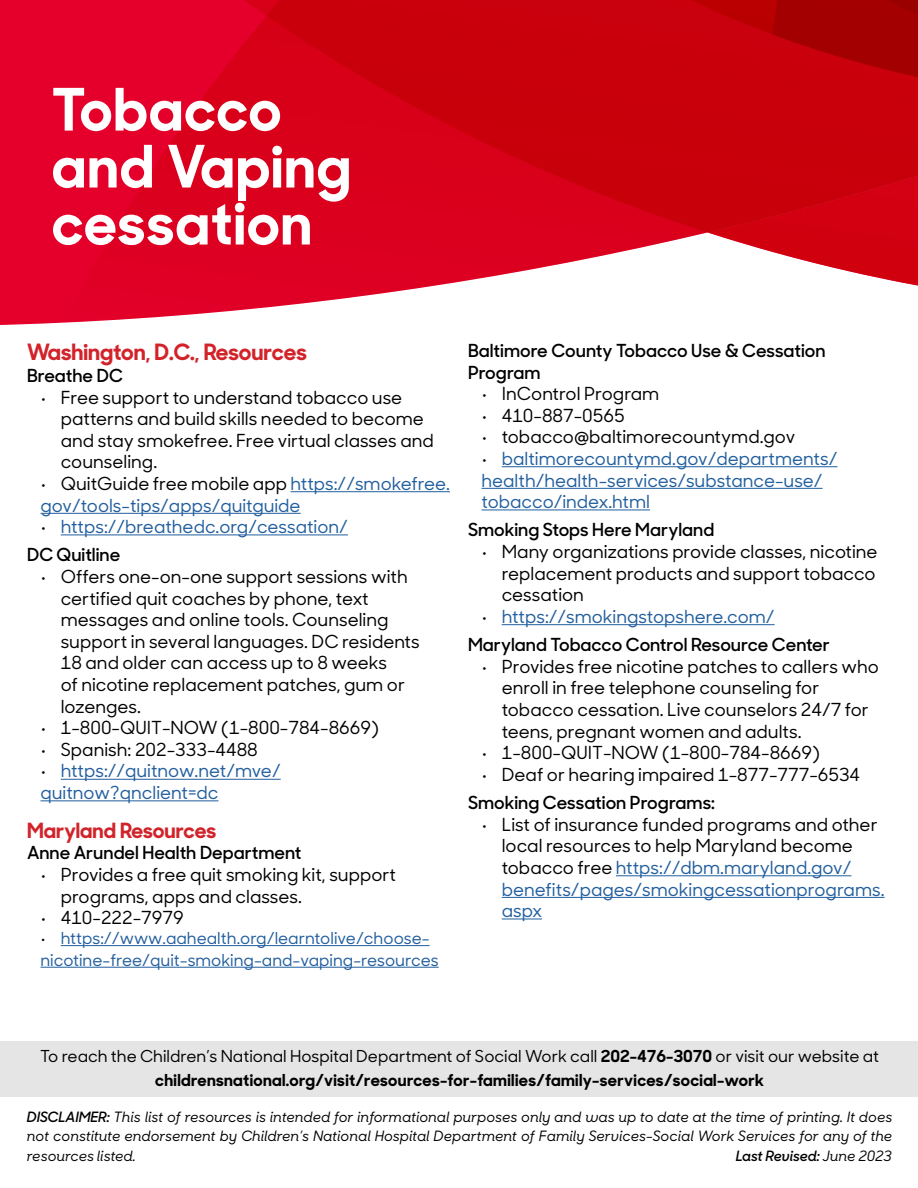
<style>
.page{position:relative;width:918px;height:1188px;background:#fff}
.page>*{position:absolute;margin:0;border:0;box-sizing:border-box;transform-origin:0 0}
.t1{font:700 58.5px/57px "Sharp Sans Display No 1";letter-spacing:.02em;color:#fff}
.t2{font:700 22.5px "Sharp Sans Display No 1";color:#d2232a}
.t3{font:700 21px "Sharp Sans Display No 1";color:#d2232a}
.t4{font:500 18px/21.6px "Sharp Sans Display No 1";color:#000}
.t5{font:500 18px/21.6px "Sharp Sans Display No 1";color:#215e9e}
.t6{font:600 18px/21.6px "Sharp Sans Display No 1";color:#000}
.t7{font:700 16.5px/24px "Sharp Sans Display No 1";letter-spacing:.02em;color:#000;text-align:center}
.t8{font:500 16.5px/21.6px "Sharp Sans Display No 1";color:#215e9e}
.t9{font:italic 500 14.25px/19.5px "Sharp Sans Display No 1";color:#000;text-align:justify}
.t10{font:italic 600 14.25px "Sharp Sans Display No 1";color:#000}
.s1{color:#000}
.s2{color:#215e9e}
.s3{font-weight:500}
.s4{font-weight:600}
</style>
<div class="page">
<div style="left:1px;top:1041px;width:917px;height:56px;background:#e6e5e6"></div>
<hr style="left:291px;top:491px;width:159px;height:1px;background:#215e9e">
<hr style="left:40px;top:513px;width:261px;height:1px;background:#215e9e">
<hr style="left:61px;top:534px;width:287px;height:1px;background:#215e9e">
<hr style="left:61px;top:779px;width:220px;height:1px;background:#215e9e">
<hr style="left:40px;top:800px;width:178px;height:1px;background:#215e9e">
<hr style="left:61px;top:945px;width:369px;height:1px;background:#215e9e">
<hr style="left:40px;top:967px;width:399px;height:1px;background:#215e9e">
<hr style="left:502px;top:466px;width:336px;height:1px;background:#215e9e">
<hr style="left:482px;top:488px;width:341px;height:1px;background:#215e9e">
<hr style="left:482px;top:509px;width:168px;height:1px;background:#215e9e">
<hr style="left:502px;top:624px;width:273px;height:1px;background:#215e9e">
<hr style="left:616px;top:875px;width:235px;height:1px;background:#215e9e">
<hr style="left:502px;top:897px;width:383px;height:1px;background:#215e9e">
<hr style="left:502px;top:919px;width:40px;height:1px;background:#215e9e">
<div style="left:1px;top:298px;width:63px;height:27px;background:#e4002b"></div>
<div style="left:1px;top:0;width:63px;height:298px;background:#e4002b"></div>
<svg style="left:64px;top:0;width:854px;height:323px;background:#d82034"></svg>
<p class="t1" style="left:52px;top:76px;width:301px">Tobacco and Vaping cessation</p>
<h3 class="t2" style="left:27px;top:334px;width:281px">Washington, D.C., Resources</h3>
<h4 class="t6" style="left:27px;top:363px;width:97px">Breathe DC</h4>
<p class="t4" style="left:61px;top:385px;width:375px;text-indent:-20px">• Free support to understand tobacco use patterns and build skills needed to become and stay smokefree. Free virtual classes and counseling.</p>
<p class="t5" style="left:40px;top:472px;width:411px"><span class="s1">• QuitGuide free mobile app</span> https://smokefree. gov/tools-tips/apps/quitguide</p>
<p class="t5" style="left:40px;top:515px;width:309px"><span class="s1">•</span> https://breathedc.org/cessation/</p>
<h4 class="t6" style="left:27px;top:543px;width:95px">DC Quitline</h4>
<p class="t4" style="left:61px;top:565px;width:361px;text-indent:-20px">• Offers one-on-one support sessions with certifed quit coaches by phone, text messages and online tools. Counseling support in several languages. DC residents 18 and older can access up to 8 weeks<br>of nicotine replacement patches, gum or lozenges.</p>
<p class="t4" style="left:40px;top:716px;width:340px">• 1-800-QUIT-NOW (1-800-784-8669)</p>
<p class="t4" style="left:40px;top:738px;width:219px">• Spanish: 202-333-4488</p>
<p class="t5" style="left:40px;top:759px;width:242px"><span class="s1">•</span> https://quitnow.net/mve/ quitnow?qnclient=dc</p>
<h3 class="t3" style="left:27px;top:813px;width:191px">Maryland Resources</h3>
<p class="t6" style="left:27px;top:841px;width:276px">Anne Arundel Health Department</p>
<p class="t4" style="left:40px;top:863px;width:357px">• Provides a free quit smoking kit, support</p>
<p class="t4" style="left:61px;top:885px;width:243px">programs, apps and classes.</p>
<p class="t4" style="left:40px;top:906px;width:145px">• 410-222-7979</p>
<p class="t8" style="left:40px;top:927px;width:400px"><span class="s1">•</span> https://www.aahealth.org/learntolive/choose&shy;nicotine-free/quit-smoking-and-vaping-resources</p>
<h4 class="t6" style="left:468px;top:338px;width:359px">Baltimore County Tobacco Use &amp; Cessation<br>Program</h4>
<p class="t4" style="left:482px;top:382px;width:179px">• InControl Program</p>
<p class="t4" style="left:482px;top:404px;width:145px">• 410-887-0565</p>
<p class="t4" style="left:482px;top:425px;width:315px">• tobacco@baltimorecountymd.gov</p>
<p class="t5" style="left:482px;top:447px;width:358px"><span class="s1">•</span> baltimorecountymd.gov/departments/ health/health-services/substance-use/ tobacco/index.html</p>
<h4 class="t6" style="left:468px;top:518px;width:248px">Smoking Stops Here Maryland</h4>
<p class="t4" style="left:502px;top:540px;width:377px;text-align:justify;text-indent:-20px">• Many organizations provide classes, nicotine replacement products and support tobacco cessation</p>
<p class="t5" style="left:482px;top:605px;width:295px"><span class="s1">•</span> https://smokingstopshere.com/</p>
<h4 class="t6" style="left:468px;top:633px;width:363px">Maryland Tobacco Control Resource Center</h4>
<p class="t4" style="left:502px;top:655px;width:379px;text-indent:-20px">• Provides free nicotine patches to callers who enroll in free telephone counseling for tobacco cessation. Live counselors 24/7 for teens, pregnant women and adults.</p>
<p class="t4" style="left:482px;top:741px;width:340px">• 1-800-QUIT-NOW (1-800-784-8669)</p>
<p class="t4" style="left:482px;top:763px;width:380px">• Deaf or hearing impaired 1-877-777-6534</p>
<h4 class="t6" style="left:468px;top:791px;width:249px">Smoking Cessation Programs:</h4>
<p class="t4" style="left:502px;top:813px;width:384px;text-indent:-20px">• List of insurance funded programs and other local resources to help Maryland become tobacco free <span class="s2">https://dbm.maryland.gov/ benefits/pages/smokingcessationprograms. aspx</span></p>
<p class="t7" style="left:40px;top:1042px;width:840px"><span class="s3">To reach the Children’s National Hospital Department of Social Work call</span> 202-476-3070 <span class="s3">or visit our website at </span>childrensnational.org/visit/resources-for-families/family-services/social-work</p>
<p class="t9" style="left:27px;top:1108px;width:867px"><span class="s4">DISCLAIMER:</span> This list of resources is intended for informational purposes only and was up to date at the time of printing. It does not constitute endorsement by Children’s National Hospital Department of Family Services-Social Work Services for any of the resources listed.</p>
<p class="t10" style="left:736px;top:1144px;width:158px">Last Revised: <span class="s3">June 2023</span></p>
</div>
